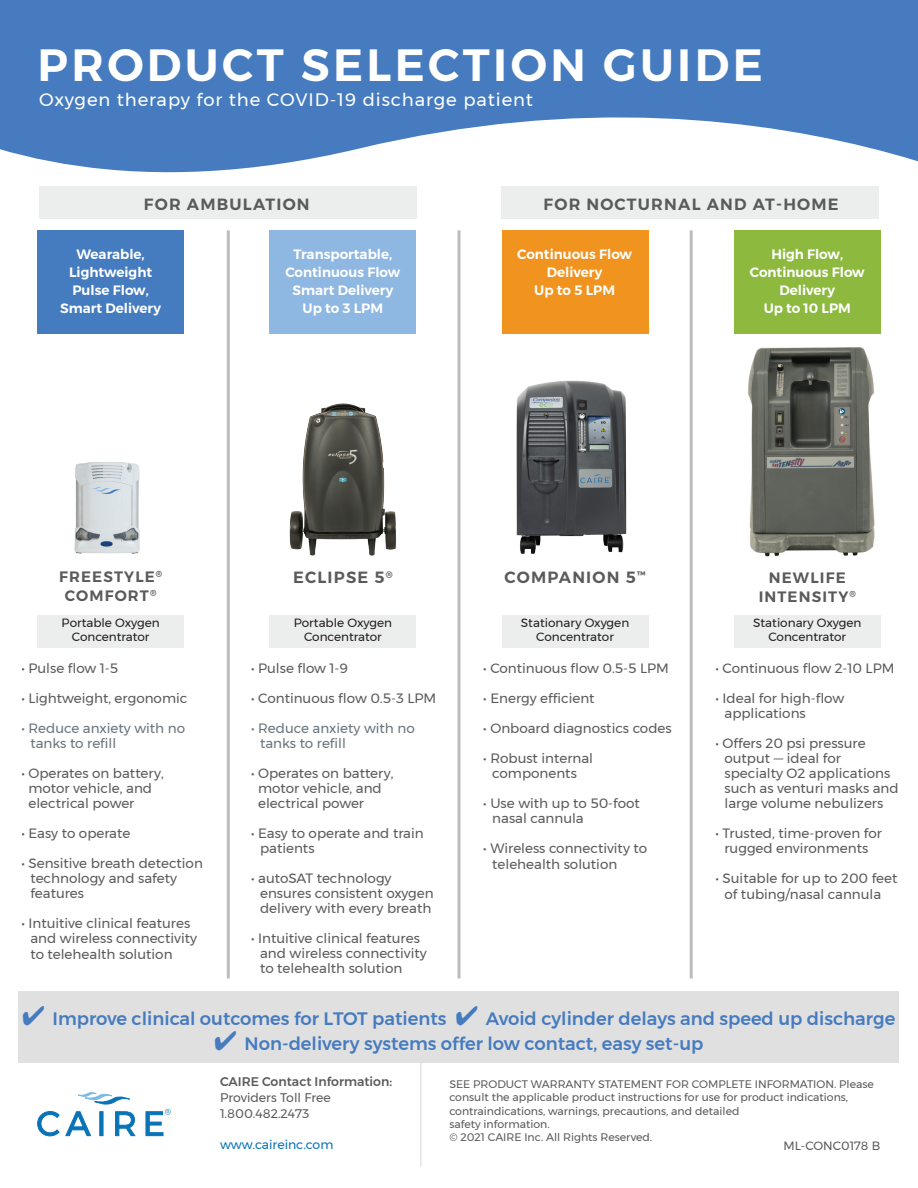
<style>
.page{position:relative;width:918px;height:1188px;background:#fff}
.page>*{position:absolute;margin:0;border:0;box-sizing:border-box;transform-origin:0 0}
.t1{font:600 45px "Montserrat";letter-spacing:.075em;color:#fff}
.t2{font:500 18px "Montserrat";color:#457bbf}
.t3{font:18px "Montserrat";letter-spacing:.05em;color:#fff}
.t4{font:600 16.2px "Montserrat";letter-spacing:.075em;color:#595a59}
.t5{font:600 15px "Montserrat";letter-spacing:.075em;color:#595a59}
.Paragraph_Style_3{font:13.5px/15px "Montserrat";color:#595a59}
.Paragraph_Style_1{font:13.5px/15px "Montserrat";color:#595a59}
.t6{font:600 13.5px/18px "Montserrat";color:#fff;text-align:center}
.Paragraph_Style_2{font:13.5px/15px "Montserrat";color:#595a59;text-align:center}
.Paragraph_Style_1-2{font:13.5px/15px "Montserrat";color:#69747c}
.t7{font:500 12.45px/15.6px "Montserrat";color:#595a59}
.t8{font:12.45px "Montserrat";color:#0873b6}
.t9{font:12.45px "Montserrat";color:#595a59}
.t10{font:12px "Montserrat";color:#231f20}
.t11{font:12px "Montserrat";color:#595a59}
.t12{font:10.95px/13px "Montserrat";color:#595a59}
.t13{font:600 9.45px "Montserrat";color:#595a59}
.s1{font-weight:400}
</style>
<div class="page">
<svg style="left:0;top:0;width:918px;height:173px;fill:#467cbf"></svg>
<svg style="left:38px;top:1111px;width:21px;height:25px"></svg>
<svg style="left:65px;top:1093px;width:70px;height:43px"></svg>
<svg style="left:146px;top:1109px;width:25px;height:27px"></svg>
<hr style="left:420px;top:1063px;width:2px;height:104px;background:#e6e7e9">
<div style="left:502px;top:230px;width:146px;height:104px;background:#f1931f"></div>
<div style="left:270px;top:230px;width:146px;height:104px;background:#8eb7e1"></div>
<div style="left:734px;top:230px;width:146px;height:104px;background:#8cb93e"></div>
<div style="left:38px;top:230px;width:146px;height:104px;background:#457bbf"></div>
<img style="left:748px;top:347px;width:127px;height:210px">
<img style="left:289px;top:403px;width:107px;height:153px">
<img style="left:516px;top:380px;width:111px;height:174px">
<img style="left:74px;top:462px;width:66px;height:92px">
<div style="left:39px;top:187px;width:377px;height:32px;background:#eceded"></div>
<div style="left:502px;top:187px;width:377px;height:32px;background:#eceded"></div>
<div style="left:38px;top:616px;width:146px;height:32px;background:#eceded"></div>
<div style="left:270px;top:616px;width:146px;height:32px;background:#eceded"></div>
<div style="left:502px;top:616px;width:146px;height:32px;background:#eceded"></div>
<div style="left:734px;top:616px;width:146px;height:32px;background:#eceded"></div>
<hr style="left:458px;top:230px;width:2px;height:748px;background:#bebcbb">
<hr style="left:690px;top:230px;width:3px;height:748px;background:#bebcbb">
<hr style="left:227px;top:230px;width:3px;height:748px;background:#bebcbb">
<div style="left:18px;top:992px;width:881px;height:71px;background:#e1e0e1"></div>
<p class="t1" style="left:38px;top:29px;width:727px">PRODUCT SELECTION GUIDE</p>
<p class="t3" style="left:39px;top:86px;width:496px">Oxygen therapy for the COVID-19 discharge patient</p>
<p class="t4" style="left:144px;top:191px;width:167px">FOR AMBULATION</p>
<p class="t4" style="left:544px;top:191px;width:297px">FOR NOCTURNAL AND AT-HOME</p>
<p class="t6" style="left:77px;top:245px;width:70px">Wearable,</p>
<p class="t6" style="left:69px;top:263px;width:85px">Lightweight</p>
<p class="t6" style="left:73px;top:281px;width:78px">Pulse Flow,</p>
<p class="t6" style="left:60px;top:299px;width:102px">Smart Delivery</p>
<p class="t6" style="left:293px;top:245px;width:100px">Transportable,</p>
<p class="t6" style="left:285px;top:263px;width:116px">Continuous Flow<br>Smart Delivery</p>
<p class="t6" style="left:303px;top:299px;width:82px">Up to 3 LPM</p>
<p class="t6" style="left:517px;top:245px;width:116px">Continuous Flow<br>Delivery</p>
<p class="t6" style="left:534px;top:281px;width:82px">Up to 5 LPM</p>
<p class="t6" style="left:771px;top:245px;width:73px">High Flow,</p>
<p class="t6" style="left:750px;top:263px;width:116px">Continuous Flow<br>Delivery</p>
<p class="t6" style="left:764px;top:299px;width:89px">Up to 10 LPM</p>
<p class="t5" style="left:59px;top:565px;width:105px">FREESTYLE<sup>®</sup></p>
<p class="t13" style="left:637px;top:567px;width:10px">™</p>
<p class="t5" style="left:65px;top:584px;width:93px">COMFORT<sup>®</sup></p>
<p class="t4" style="left:293px;top:565px;width:101px">ECLIPSE 5<sup>®</sup></p>
<p class="t5" style="left:769px;top:566px;width:78px">NEWLIFE</p>
<p class="t5" style="left:759px;top:585px;width:99px">INTENSITY<sup>®</sup></p>
<p class="t4" style="left:505px;top:565px;width:133px">COMPANION 5</p>
<p class="t10" style="left:62px;top:614px;width:100px">Portable Oxygen</p>
<p class="t10" style="left:72px;top:627px;width:79px">Concentrator</p>
<p class="Paragraph_Style_3" style="left:21px;top:660px;width:98px">• Pulse flow 1-5</p>
<p class="Paragraph_Style_3" style="left:21px;top:690px;width:168px">• Lightweight, ergonomic</p>
<p class="Paragraph_Style_1-2" style="left:30px;top:720px;width:156px;text-indent:-9px">• Reduce anxiety with no tanks to refill</p>
<p class="Paragraph_Style_1" style="left:21px;top:765px;width:144px">• Operates on battery,</p>
<p class="Paragraph_Style_1" style="left:28px;top:780px;width:125px">motor vehicle, and</p>
<p class="Paragraph_Style_1" style="left:28px;top:795px;width:107px">electrical power</p>
<p class="Paragraph_Style_3" style="left:21px;top:825px;width:110px">• Easy to operate</p>
<p class="Paragraph_Style_1" style="left:30px;top:855px;width:174px;text-indent:-9px">• Sensitive breath detection technology and safety features</p>
<p class="Paragraph_Style_3" style="left:30px;top:915px;width:168px;text-indent:-9px">• Intuitive clinical features and wireless connectivity</p>
<p class="Paragraph_Style_3" style="left:30px;top:947px;width:144px">to telehealth solution</p>
<p class="t10" style="left:294px;top:614px;width:100px">Portable Oxygen</p>
<p class="t10" style="left:304px;top:627px;width:79px">Concentrator</p>
<p class="Paragraph_Style_3" style="left:251px;top:660px;width:99px">• Pulse flow 1-9</p>
<p class="Paragraph_Style_3" style="left:251px;top:690px;width:187px">• Continuous flow 0.5-3 LPM</p>
<p class="Paragraph_Style_1-2" style="left:260px;top:720px;width:156px;text-indent:-9px">• Reduce anxiety with no tanks to refill</p>
<p class="Paragraph_Style_1" style="left:251px;top:765px;width:144px">• Operates on battery,</p>
<p class="Paragraph_Style_1" style="left:258px;top:780px;width:125px">motor vehicle, and</p>
<p class="Paragraph_Style_1" style="left:258px;top:795px;width:107px">electrical power</p>
<p class="Paragraph_Style_1" style="left:260px;top:825px;width:165px;text-indent:-9px">• Easy to operate and train patients</p>
<p class="Paragraph_Style_3" style="left:260px;top:870px;width:175px;text-indent:-9px">• autoSAT technology ensures consistent oxygen delivery with every breath</p>
<p class="Paragraph_Style_3" style="left:260px;top:930px;width:168px;text-indent:-9px">• Intuitive clinical features and wireless connectivity to telehealth solution</p>
<p class="t10" style="left:521px;top:614px;width:110px">Stationary Oxygen</p>
<p class="t10" style="left:536px;top:627px;width:79px">Concentrator</p>
<p class="Paragraph_Style_3" style="left:483px;top:660px;width:187px">• Continuous flow 0.5-5 LPM</p>
<p class="Paragraph_Style_3" style="left:483px;top:690px;width:113px">• Energy efficient</p>
<p class="Paragraph_Style_1" style="left:483px;top:720px;width:190px">• Onboard diagnostics codes</p>
<p class="Paragraph_Style_2" style="left:483px;top:750px;width:111px">• Robust internal components</p>
<p class="Paragraph_Style_1" style="left:492px;top:795px;width:149px;text-indent:-9px">• Use with up to 50-foot nasal cannula</p>
<p class="Paragraph_Style_3" style="left:492px;top:839px;width:156px;line-height:16.5px;text-indent:-9px">• Wireless connectivity to telehealth solution</p>
<p class="t10" style="left:753px;top:614px;width:110px">Stationary Oxygen</p>
<p class="t10" style="left:768px;top:627px;width:79px">Concentrator</p>
<p class="Paragraph_Style_1" style="left:715px;top:660px;width:180px">• Continuous flow 2-10 LPM</p>
<p class="Paragraph_Style_2" style="left:724px;top:690px;width:121px;text-align:left;text-indent:-9px">• Ideal for high-flow applications</p>
<p class="Paragraph_Style_3" style="left:724px;top:735px;width:176px;text-indent:-9px">• Offers 20 psi pressure output — ideal for specialty O2 applications such as venturi masks and large volume nebulizers</p>
<p class="Paragraph_Style_1" style="left:715px;top:825px;width:168px;text-align:center">• Trusted, time-proven for rugged environments</p>
<p class="Paragraph_Style_2" style="left:715px;top:869px;width:183px;line-height:16.5px">• Suitable for up to 200 feet of tubing/nasal cannula</p>
<p class="t2" style="left:22px;top:1004px;width:875px">✔ Improve clinical outcomes for LTOT patients ✔ Avoid cylinder delays and speed up discharge</p>
<p class="t2" style="left:214px;top:1030px;width:491px">✔ Non-delivery systems offer low contact, easy set-up</p>
<p class="t7" style="left:220px;top:1074px;width:174px">CAIRE Contact Information:<br><span class="s1">Providers Toll Free</span></p>
<p class="t9" style="left:220px;top:1104px;width:91px">1.800.482.2473</p>
<p class="t8" style="left:220px;top:1135px;width:115px">www.caireinc.com</p>
<p class="t12" style="left:449px;top:1078px;width:426px">SEE PRODUCT WARRANTY STATEMENT FOR COMPLETE INFORMATION. Please consult the applicable product instructions for use for product indications, contraindications, warnings, precautions, and detailed</p>
<p class="t12" style="left:449px;top:1117px;width:102px">safety information.</p>
<p class="t12" style="left:449px;top:1130px;width:204px">© 2021 CAIRE Inc. All Rights Reserved.</p>
<p class="t11" style="left:783px;top:1137px;width:98px">ML-CONC0178 B</p>
</div>
